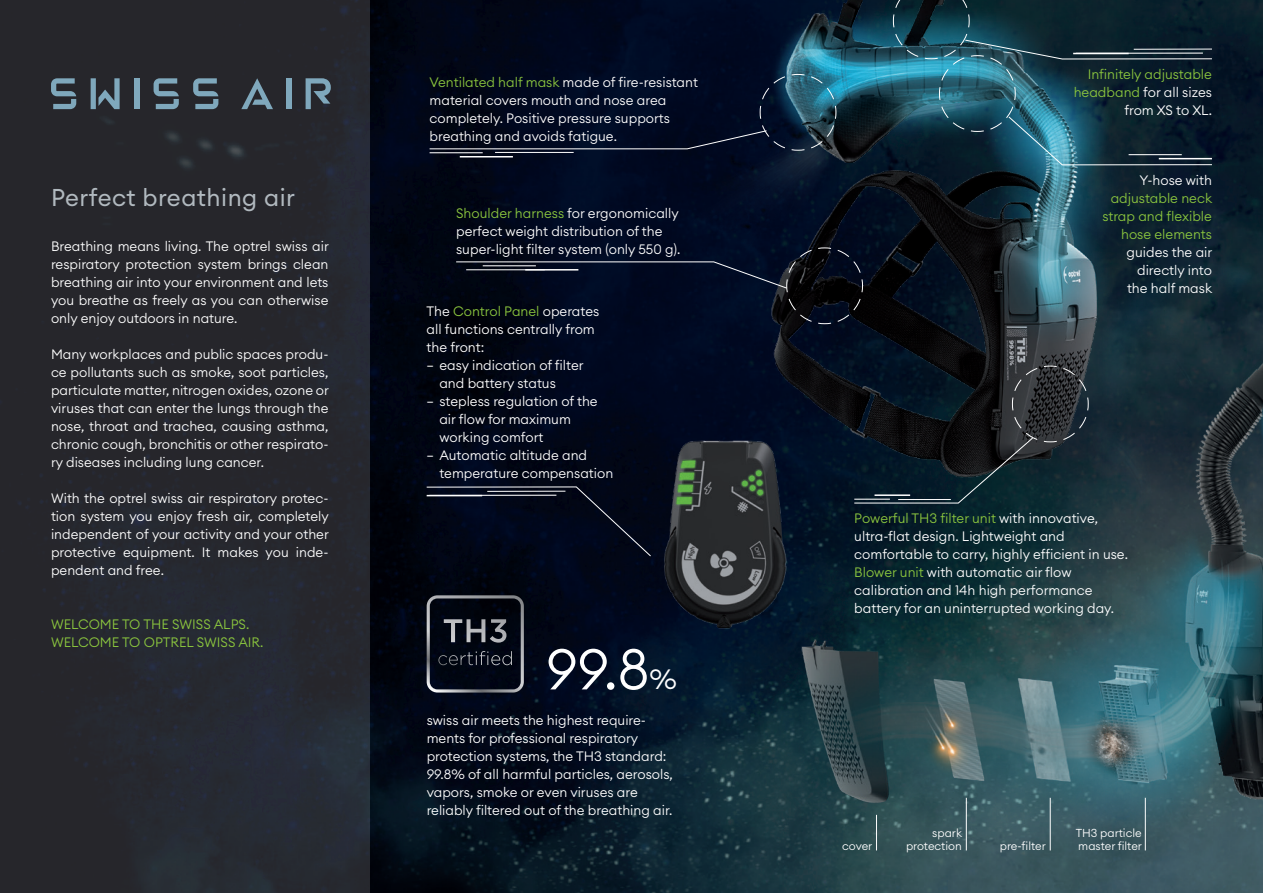
<style>
.page{position:relative;width:1263px;height:893px;background:#fff}
.page>*{position:absolute;margin:0;border:0;box-sizing:border-box;transform-origin:0 0}
.t1{font:300 56.4px "Euclid Circular A";color:#fff}
.t2{font:24px "Euclid Circular A";letter-spacing:.02em;color:#b1b9bf}
.t3{font:300 13.5px/18px "Euclid Circular A";color:#fff}
.t4{font:300 13.5px/18px "Euclid Circular A";color:#8bc63e;text-align:right}
.t5{font:300 11.4px/13.5px "Euclid Circular A";color:#fff}
.s1{color:#8bc63e}
.s2{font-size:27.6px}
.s3{color:#fff}
</style>
<div class="page">
<img style="left:370px;top:0;width:893px;height:893px">
<div style="left:0;top:0;width:370px;height:893px;background:#26262b"></div>
<img style="left:682px;top:497px;width:581px;height:362px">
<img style="left:476px;top:0;width:787px;height:497px">
<img style="left:656px;top:432px;width:137px;height:196px">
<hr style="left:460px;top:156px;width:53px;height:1px;background:#fff">
<hr style="left:430px;top:152px;width:53px;height:1px;background:#fff">
<hr style="left:495px;top:152px;width:79px;height:1px;background:#fff">
<svg style="left:426px;top:486px;width:226px;height:71px;background:#060b1d"></svg>
<svg style="left:429px;top:74px;width:408px;height:77px;background:#08152a"></svg>
<svg style="left:455px;top:247px;width:408px;height:77px;background:#060e20"></svg>
<svg style="left:893px;top:0;width:320px;height:166px;background:#193e4c"></svg>
<svg style="left:853px;top:365px;width:236px;height:139px;background:#141f26"></svg>
<hr style="left:874px;top:494px;width:36px;height:2px;background:#fff">
<hr style="left:854px;top:499px;width:36px;height:1px;background:#fff">
<hr style="left:898px;top:499px;width:53px;height:1px;background:#fff">
<hr style="left:427px;top:495px;width:55px;height:1px;background:#fff">
<hr style="left:429px;top:495px;width:127px;height:1px;background:#fff">
<hr style="left:487px;top:491px;width:78px;height:1px;background:#fff">
<svg style="left:51px;top:78px;width:25px;height:31px"></svg>
<svg style="left:91px;top:78px;width:29px;height:31px"></svg>
<div style="left:134px;top:78px;width:5px;height:31px;background:#7fa8bc"></div>
<svg style="left:154px;top:78px;width:25px;height:31px"></svg>
<svg style="left:193px;top:78px;width:25px;height:31px"></svg>
<svg style="left:241px;top:78px;width:32px;height:31px"></svg>
<div style="left:286px;top:78px;width:5px;height:31px;background:#7fa8bc"></div>
<svg style="left:306px;top:78px;width:25px;height:31px"></svg>
<hr style="left:966px;top:798px;width:1px;height:52px;background:#fff">
<hr style="left:876px;top:815px;width:1px;height:35px;background:#fff">
<hr style="left:1050px;top:798px;width:1px;height:52px;background:#fff">
<hr style="left:1145px;top:798px;width:1px;height:52px;background:#fff">
<svg style="left:427px;top:595px;width:97px;height:97px;background:#21252f"></svg>
<h2 class="t2" style="left:51px;top:182px;width:245px">Perfect breathing air</h2>
<p class="t3" style="left:51px;top:237px;width:279px;text-align:justify">Breathing means living. The optrel swiss air respiratory protection system brings clean breathing air into your environment and lets you breathe as freely as you can otherwise only enjoy outdoors in nature.</p>
<p class="t3" style="left:51px;top:345px;width:279px;text-align:justify">Many workplaces and public spaces produ&shy;ce pollutants such as smoke, soot particles, particulate matter, nitrogen oxides, ozone or viruses that can enter the lungs through the nose, throat and trachea, causing asthma, chronic cough, bronchitis or other respirato&shy;ry diseases including lung cancer.</p>
<p class="t3" style="left:51px;top:489px;width:279px;text-align:justify">With the optrel swiss air respiratory protec&shy;tion system you enjoy fresh air, completely independent of your activity and your other protective equipment. It makes you inde&shy;pendent and free.</p>
<p class="t4" style="left:51px;top:615px;width:214px;text-align:left">WELCOME TO THE SWISS ALPS.<br>WELCOME TO OPTREL SWISS AIR.</p>
<p class="t3" style="left:430px;top:73px;width:270px"><span class="s1">Ventilated half mask</span> made of fire-resistant material covers mouth and nose area completely. Positive pressure supports breathing and avoids fatigue.</p>
<p class="t3" style="left:456px;top:204px;width:226px"><span class="s1">Shoulder harness</span> for ergonomically perfect weight distribution of the super-light filter system (only 550 g).</p>
<p class="t3" style="left:427px;top:302px;width:174px">The <span class="s1">Control Panel</span> operates all functions centrally from the front:</p>
<p class="t3" style="left:439px;top:356px;width:146px;text-indent:-13px">– easy indication of filter and battery status</p>
<p class="t3" style="left:439px;top:392px;width:160px;text-indent:-13px">– stepless regulation of the air flow for maximum working comfort</p>
<p class="t3" style="left:439px;top:446px;width:175px;text-indent:-13px">– Automatic altitude and temperature compensation</p>
<h1 class="t1" style="left:546px;top:633px;width:132px">99.8<span class="s2">%</span></h1>
<p class="t3" style="left:427px;top:711px;width:248px">swiss air meets the highest require&shy;ments for professional respiratory protection systems, the TH3 standard:<br>99.8% of all harmful particles, aerosols, vapors, smoke or even viruses are reliably filtered out of the breathing air.</p>
<p class="t4" style="left:1074px;top:65px;width:140px">Infinitely adjustable headband <span class="s3">for all sizes from XS to XL.</span></p>
<p class="t3" style="left:1139px;top:171px;width:74px">Y-hose with</p>
<p class="t4" style="left:1102px;top:189px;width:111px">adjustable neck strap and flexible hose elements</p>
<p class="t3" style="left:1126px;top:243px;width:87px;text-align:right">guides the air directly into the half mask</p>
<p class="t3" style="left:854px;top:509px;width:275px"><span class="s1">Powerful TH3 filter unit</span> with innovative, ultra-flat design. Lightweight and comfortable to carry, highly efficient in use.<br><span class="s1">Blower unit</span> with automatic air flow calibration and 14h high performance battery for an uninterrupted working day.</p>
<p class="t5" style="left:932px;top:826px;width:31px">spark</p>
<p class="t5" style="left:842px;top:839px;width:32px">cover</p>
<p class="t5" style="left:906px;top:839px;width:57px">protection</p>
<p class="t5" style="left:1000px;top:839px;width:48px">pre-filter</p>
<p class="t5" style="left:1076px;top:826px;width:68px">TH3 particle master filter</p>
</div>
